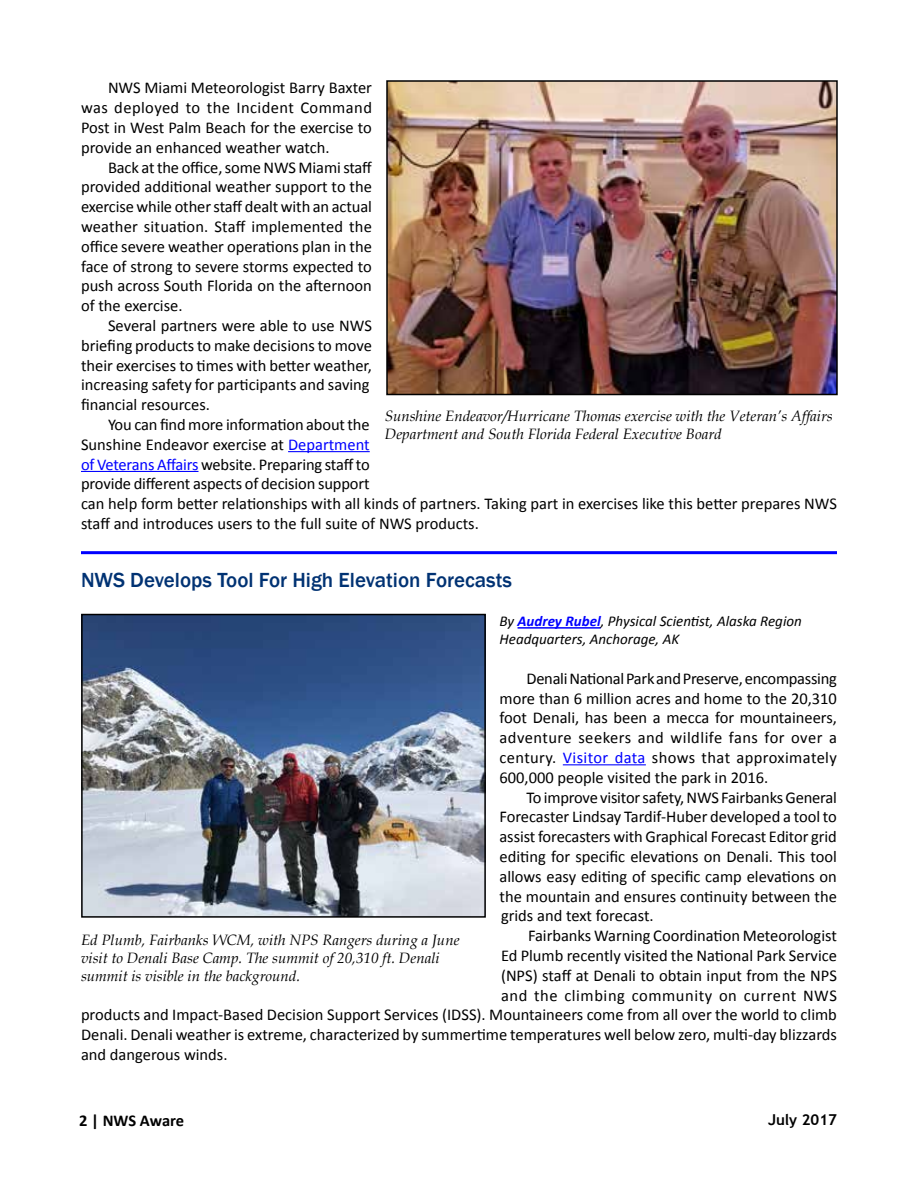
<style>
.page{position:relative;width:918px;height:1188px;background:#fff}
.page>*{position:absolute;margin:0;border:0;box-sizing:border-box;transform-origin:0 0}
.t1{font:500 21px "Franklin Gothic";color:#003273}
.t2{font:16.5px/19.8px "Calibri";color:#000;text-align:justify}
.t3{font:16.5px "Calibri";letter-spacing:.035em;color:#000}
.t4{font:700 16.5px "Calibri";color:#000}
.t5{font:italic 15px/18px "Book Antiqua";color:#000}
.t6{font:italic 15px/18px "Calibri";color:#000}
.t7{font:700 15px "Trebuchet MS";color:#000}
.s1{color:#00f}
.s2{font-weight:700;color:#00f}
</style>
<div class="page">
<hr style="left:288px;top:451px;width:82px;height:1px;background:#00f">
<hr style="left:81px;top:471px;width:118px;height:1px;background:#00f">
<hr style="left:81px;top:551px;width:756px;height:3px;background:#00f">
<hr style="left:518px;top:627px;width:83px;height:2px;background:#00f">
<hr style="left:563px;top:764px;width:83px;height:1px;background:#00f">
<img style="left:389px;top:83px;width:446px;height:309px">
<div style="left:386px;top:80px;width:452px;height:315px;border:2px solid #000"></div>
<img style="left:84px;top:617px;width:399px;height:298px">
<div style="left:81px;top:614px;width:405px;height:304px;border:2px solid #000"></div>
<p class="t2" style="left:81px;top:78px;width:293px;text-indent:27px">NWS Miami Meteorologist Barry Baxter was deployed to the Incident Command Post in West Palm Beach for the exercise to provide an enhanced weather watch.</p>
<p class="t2" style="left:81px;top:157px;width:293px;text-indent:27px">Back at the office, some NWS Miami staff provided additional weather support to the exercise while other staff dealt with an actual weather situation. Staff implemented the office severe weather operations plan in the face of strong to severe storms expected to push across South Florida on the afternoon of the exercise.</p>
<p class="t2" style="left:81px;top:316px;width:293px;text-align:left;text-indent:27px">Several partners were able to use NWS briefing products to make decisions to move their exercises to times with better weather, increasing safety for participants and saving financial resources.</p>
<p class="t2" style="left:81px;top:415px;width:757px;text-align:left;text-indent:27px">You can find more information about the<br>Sunshine Endeavor exercise at <span class="s1">Department<br>of Veterans Affairs</span> website. Preparing staff to<br>provide different aspects of decision support<br>can help form better relationships with all kinds of partners. Taking part in exercises like this better prepares NWS staff and introduces users to the full suite of NWS products.</p>
<p class="t5" style="left:385px;top:407px;width:449px">Sunshine Endeavor/Hurricane Thomas exercise with the Veteran’s Affairs<br>Department and South Florida Federal Executive Board</p>
<p class="t1" style="left:81px;top:567px;width:433px">NWS Develops Tool For High Elevation Forecasts</p>
<p class="t6" style="left:500px;top:612px;width:304px">By <span class="s2">Audrey Rubel</span>, Physical Scientist, Alaska Region<br>Headquarters, Anchorage, AK</p>
<p class="t2" style="left:500px;top:668px;width:339px;text-indent:27px">Denali National Park and Preserve, encompassing more than 6 million acres and home to the 20,310 foot Denali, has been a mecca for mountaineers, adventure seekers and wildlife fans for over a century. <span class="s1">Visitor data</span> shows that approximately 600,000 people visited the park in 2016.</p>
<p class="t2" style="left:500px;top:787px;width:339px;text-indent:27px">To improve visitor safety, NWS Fairbanks General Forecaster Lindsay Tardif-Huber developed a tool to assist forecasters with Graphical Forecast Editor grid editing for specific elevations on Denali. This tool allows easy editing of specific camp elevations on the mountain and ensures continuity between the grids and text forecast.</p>
<p class="t2" style="left:528px;top:926px;width:310px">Fairbanks Warning Coordination Meteorologist</p>
<p class="t2" style="left:501px;top:946px;width:338px">Ed Plumb recently visited the National Park Service</p>
<p class="t2" style="left:501px;top:965px;width:338px">(NPS) staff at Denali to obtain input from the NPS</p>
<p class="t3" style="left:501px;top:985px;width:338px">and the climbing community on current NWS</p>
<p class="t2" style="left:81px;top:1005px;width:757px">products and Impact-Based Decision Support Services (IDSS). Mountaineers come from all over the world to climb</p>
<p class="t2" style="left:81px;top:1025px;width:758px">Denali. Denali weather is extreme, characterized by summertime temperatures well below zero, multi-day blizzards</p>
<p class="t2" style="left:81px;top:1045px;width:148px">and dangerous winds.</p>
<p class="t5" style="left:81px;top:930px;width:380px">Ed Plumb, Fairbanks WCM, with NPS Rangers during a June visit to Denali Base Camp. The summit of 20,310 ft. Denali summit is visible in the background.</p>
<p class="t4" style="left:79px;top:1110px;width:107px">2 | NWS Aware</p>
<p class="t7" style="left:768px;top:1110px;width:70px">July 2017</p>
</div>
